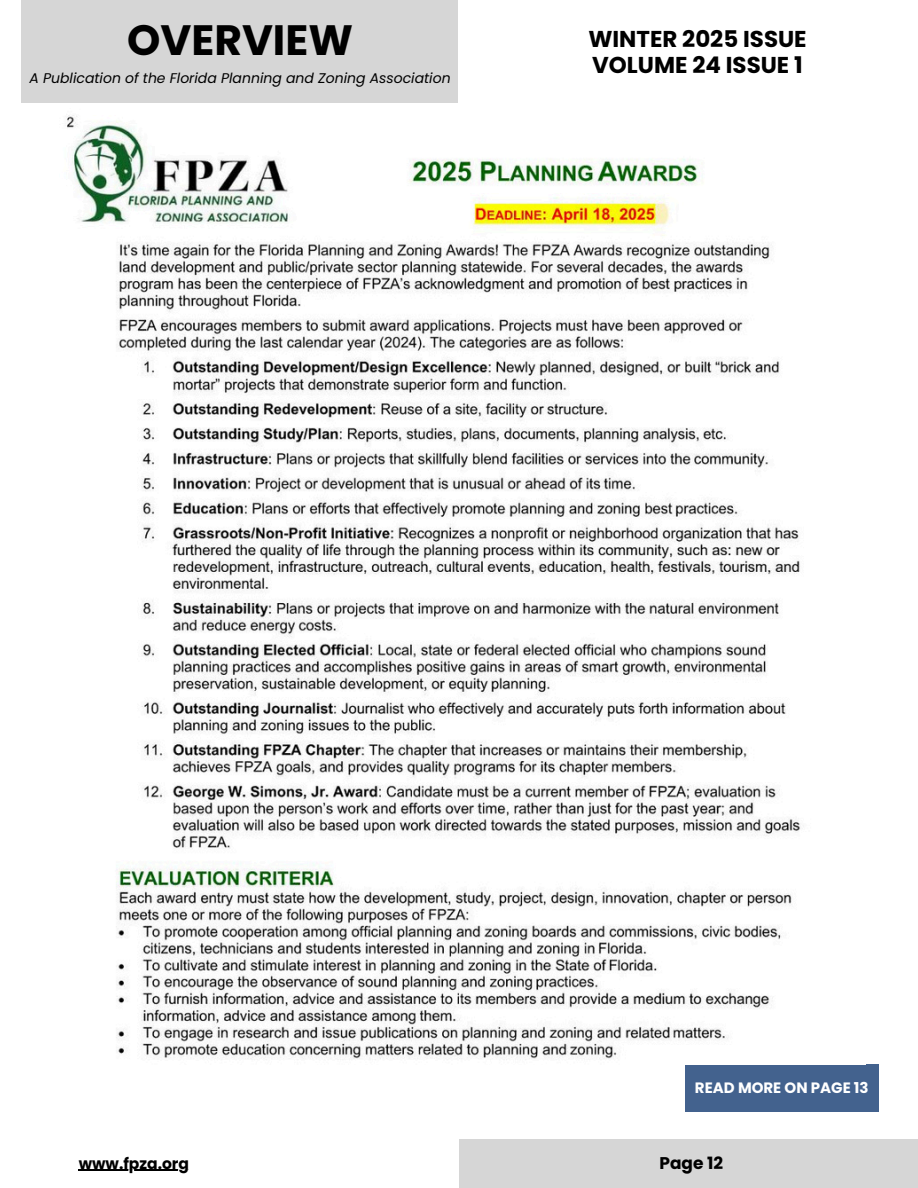
<style>
.page{position:relative;width:918px;height:1188px;background:#fff}
.page>*{position:absolute;margin:0;border:0;box-sizing:border-box;transform-origin:0 0}
.t1{font:700 42.45px "Poppins";color:#000}
.t2{font:700 22.95px/25.8px "Poppins";color:#000}
.t3{font:700 16.95px "Poppins";color:#000}
.t4{font:700 15.45px "Poppins";color:#000}
.t5{font:700 15px "Poppins";color:#fff}
.t6{font:italic 13.95px "Poppins";color:#000}
</style>
<div class="page">
<div style="left:22px;top:0;width:436px;height:103px;background:#d6d6d6"></div>
<div style="left:459px;top:1139px;width:459px;height:49px;background:#d6d6d6"></div>
<div style="left:685px;top:1064px;width:194px;height:48px;background:#43628e"></div>
<img style="left:67px;top:115px;width:799px;height:950px">
<hr style="left:79px;top:1170px;width:110px;height:1px;background:#000">
<h1 class="t1" style="left:127px;top:16px;width:227px">OVERVIEW</h1>
<p class="t6" style="left:29px;top:70px;width:423px">A Publication of the Florida Planning and Zoning Association</p>
<h2 class="t2" style="left:588px;top:26px;width:220px">WINTER 2025 ISSUE<br>VOLUME 24 ISSUE 1</h2>
<p class="t5" style="left:695px;top:1079px;width:175px">READ MORE ON PAGE 13</p>
<p class="t4" style="left:79px;top:1154px;width:112px">www.fpza.org</p>
<p class="t3" style="left:660px;top:1153px;width:65px">Page 12</p>
</div>
